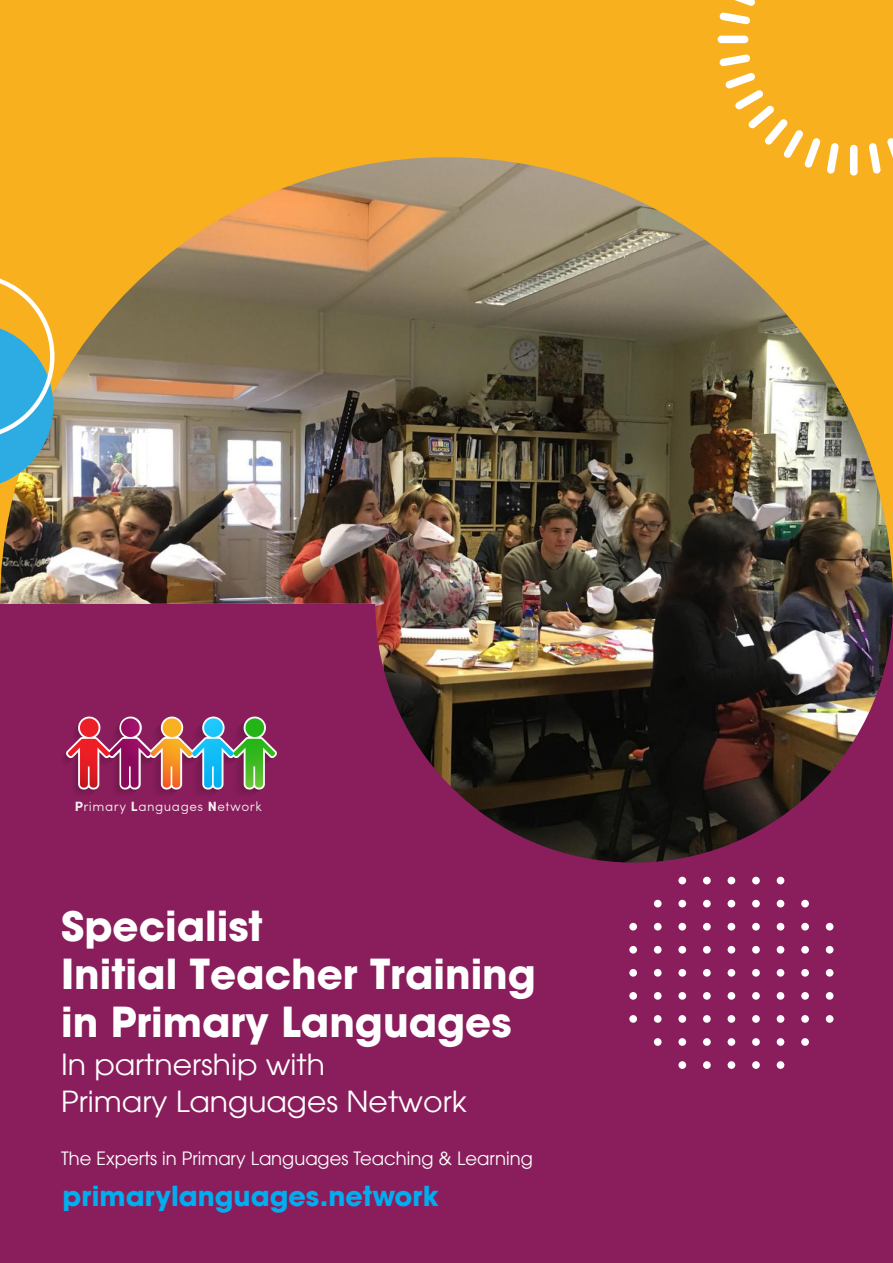
<style>
.page{position:relative;width:893px;height:1263px;background:#f8b01e}
.page>*{position:absolute;margin:0;border:0;box-sizing:border-box;transform-origin:0 0}
.t1{font:700 40.5px/48px "Avant Garde";color:#fff}
.t2{font:28.5px/37.5px "Avant Garde";color:#fff;scale:1.05 1}
.t3{font:700 27px "Avant Garde";color:#00aeef}
.Body_Text{font:18px "Avant Garde";color:#fff}
.t4{font:300 13.5px "Sofia Pro";letter-spacing:.04em;color:#fff}
.s1{font-weight:700}
</style>
<div class="page">
<div style="left:0;top:604px;width:893px;height:659px;background:#8a1e5d"></div>
<img style="left:0;top:157px;width:893px;height:706px">
<svg style="left:0;top:274px;width:55px;height:215px"></svg>
<svg style="left:629px;top:861px;width:204px;height:208px"></svg>
<svg style="left:718px;top:0;width:175px;height:176px"></svg>
<svg style="left:60px;top:716px;width:217px;height:81px"></svg>
<p class="t4" style="left:75px;top:796px;width:189px"><span class="s1">P</span>rimary <span class="s1">L</span>anguages <span class="s1">N</span>etwork</p>
<p class="t1" style="left:61px;top:902px;width:476px">Specialist<br>Initial Teacher Training in Primary Languages</p>
<p class="t2" style="left:61px;top:1045px;width:388px">In partnership with<br>Primary Languages Network</p>
<p class="Body_Text" style="left:61px;top:1148px;width:473px">The Experts in Primary Languages Teaching &amp; Learning</p>
<p class="t3" style="left:63px;top:1178px;width:378px">primarylanguages.network</p>
</div>
